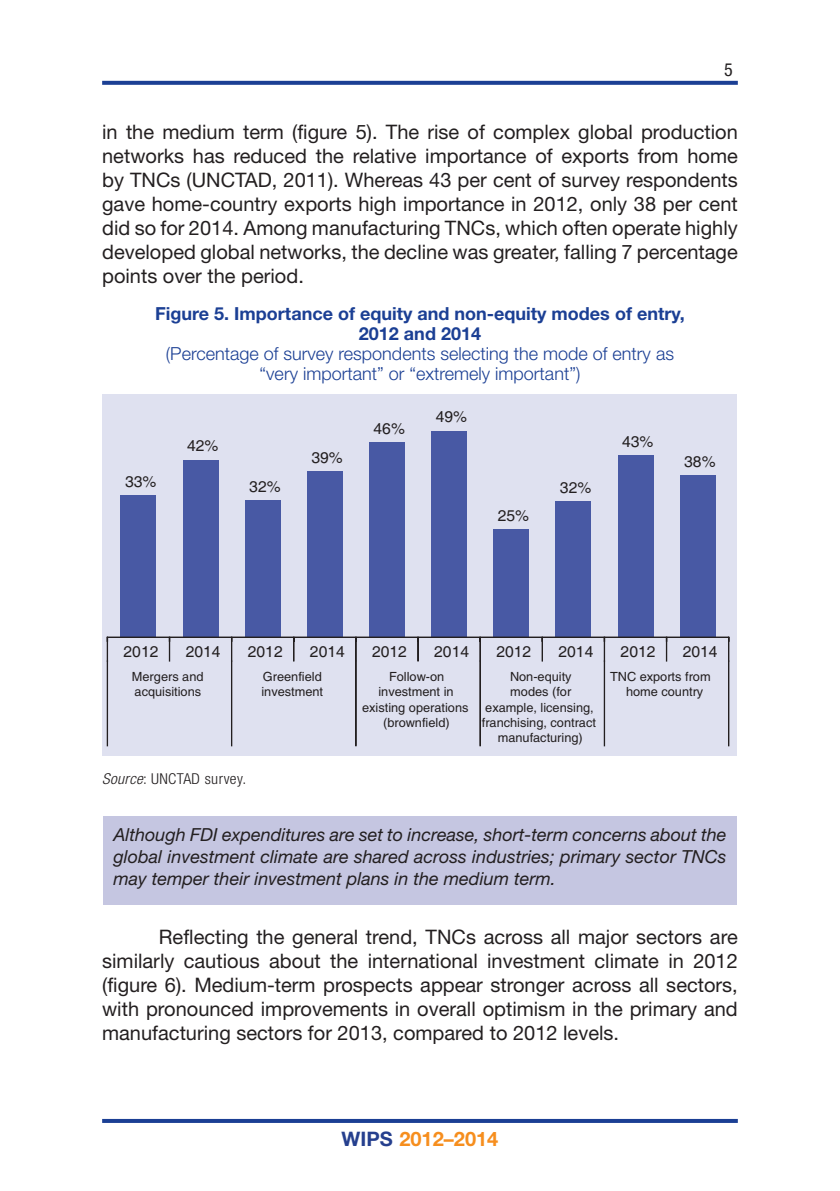
<style>
.page{position:relative;width:840px;height:1191px;background:#fff}
.page>*{position:absolute;margin:0;border:0;box-sizing:border-box;transform-origin:0 0}
.BODY_TEXT{font:20px/24px "Helvetica Neue LT Std";color:#231f20;text-align:justify}
.t1{font:700 20px "Helvetica Neue LT Std";color:#f68e1e}
.KEY_MESSAGE{font:italic 18px/22px "Helvetica Neue LT Std";color:#231f20;text-align:justify}
.TABLE_HEAD_1{font:300 18px "Helvetica Neue LT Std";color:#1b3f94}
.TABLE_HEAD{font:700 18px "Helvetica Neue LT Std";color:#1b3f94}
.t2{font:condensed 18px "Helvetica Neue LT Std";color:#231f20}
.t3{font:15.6px "Helvetica";color:#231f20}
.TABLE_SOURCE{font:300 condensed 15px "Helvetica Neue LT Std";letter-spacing:.025em;color:#231f20;scale:1.05 1}
.t4{font:12.6px/15.2px "Helvetica";color:#231f20}
.s1{font-style:italic}
.s2{color:#253f8e}
</style>
<div class="page">
<svg style="left:102px;top:81px;width:635px;height:4px;background:#254798"></svg>
<hr style="left:102px;top:1119px;width:635px;height:4px;background:#1b3f94">
<div style="left:103px;top:816px;width:633px;height:88px;background:#c5c6e1"></div>
<div style="left:102px;top:394px;width:634px;height:362px;background:#dfe1f0"></div>
<div style="left:121px;top:495px;width:35px;height:142px;background:#4859a4"></div>
<div style="left:183px;top:460px;width:35px;height:177px;background:#4859a4"></div>
<div style="left:245px;top:500px;width:35px;height:137px;background:#4859a4"></div>
<div style="left:307px;top:471px;width:35px;height:166px;background:#4859a4"></div>
<div style="left:369px;top:442px;width:35px;height:195px;background:#4859a4"></div>
<div style="left:431px;top:431px;width:35px;height:206px;background:#4859a4"></div>
<div style="left:493px;top:529px;width:35px;height:108px;background:#4859a4"></div>
<div style="left:555px;top:501px;width:35px;height:136px;background:#4859a4"></div>
<div style="left:617px;top:455px;width:35px;height:182px;background:#4859a4"></div>
<div style="left:679px;top:475px;width:36px;height:162px;background:#4859a4"></div>
<svg style="left:107px;top:637px;width:622px;height:24px"></svg>
<div style="left:107px;top:661px;width:1px;height:85px;border:1px solid #231f20"></div>
<div style="left:231px;top:661px;width:1px;height:85px;border:1px solid #231f20"></div>
<div style="left:355px;top:661px;width:1px;height:85px;border:1px solid #231f20"></div>
<div style="left:604px;top:661px;width:1px;height:85px;border:1px solid #231f20"></div>
<div style="left:728px;top:661px;width:1px;height:85px;border:1px solid #231f20"></div>
<p class="t2" style="left:723px;top:59px;width:10px">5</p>
<p class="BODY_TEXT" style="left:102px;top:120px;width:637px">in the medium term (figure 5). The rise of complex global production networks has reduced the relative importance of exports from home by TNCs (UNCTAD, 2011). Whereas 43 per cent of survey respondents gave home-country exports high importance in 2012, only 38 per cent did so for 2014. Among manufacturing TNCs, which often operate highly developed global networks, the decline was greater, falling 7 percentage points over the period.</p>
<p class="TABLE_HEAD" style="left:155px;top:302px;width:530px">Figure 5. Importance of equity and non-equity modes of entry,</p>
<p class="TABLE_HEAD" style="left:358px;top:322px;width:124px">2012 and 2014</p>
<p class="TABLE_HEAD_1" style="left:166px;top:343px;width:509px">(Percentage of survey respondents selecting the mode of entry as</p>
<p class="TABLE_HEAD_1" style="left:259px;top:363px;width:322px">“very important” or “extremely important”)</p>
<p class="t3" style="left:125px;top:475px;width:33px">33%</p>
<p class="t3" style="left:187px;top:439px;width:33px">42%</p>
<p class="t3" style="left:249px;top:480px;width:33px">32%</p>
<p class="t3" style="left:311px;top:451px;width:33px">39%</p>
<p class="t3" style="left:373px;top:422px;width:33px">46%</p>
<p class="t3" style="left:435px;top:410px;width:33px">49%</p>
<p class="t3" style="left:497px;top:509px;width:33px">25%</p>
<p class="t3" style="left:559px;top:481px;width:33px">32%</p>
<p class="t3" style="left:621px;top:435px;width:33px">43%</p>
<p class="t3" style="left:683px;top:455px;width:33px">38%</p>
<p class="t3" style="left:123px;top:646px;width:36px">2012</p>
<p class="t3" style="left:186px;top:646px;width:36px">2014</p>
<p class="t3" style="left:248px;top:646px;width:36px">2012</p>
<p class="t3" style="left:310px;top:646px;width:36px">2014</p>
<p class="t3" style="left:372px;top:646px;width:36px">2012</p>
<p class="t3" style="left:434px;top:646px;width:36px">2014</p>
<p class="t3" style="left:496px;top:646px;width:36px">2012</p>
<p class="t3" style="left:558px;top:646px;width:36px">2014</p>
<p class="t3" style="left:620px;top:646px;width:36px">2012</p>
<p class="t3" style="left:682px;top:646px;width:36px">2014</p>
<p class="t4" style="left:132px;top:670px;width:73px">Mergers and acquisitions</p>
<p class="t4" style="left:261px;top:670px;width:63px">Greenfield investment</p>
<p class="t4" style="left:362px;top:670px;width:108px;text-align:center">Follow-on investment in existing operations (brownfield)</p>
<p class="t4" style="left:481px;top:670px;width:115px;text-align:center">Non-equity<br>modes (for example, licensing, franchising, contract manufacturing)</p>
<p class="t4" style="left:625px;top:670px;width:86px;text-indent:-16px">TNC exports from home country</p>
<p class="TABLE_SOURCE" style="left:102px;top:770px;width:139px"><span class="s1">Source</span>: UNCTAD survey.</p>
<p class="KEY_MESSAGE" style="left:113px;top:823px;width:614px">Although FDI expenditures are set to increase, short-term concerns about the global investment climate are shared across industries; primary sector TNCs may temper their investment plans in the medium term.</p>
<p class="BODY_TEXT" style="left:102px;top:924px;width:637px;text-indent:57px">Reflecting the general trend, TNCs across all major sectors are similarly cautious about the international investment climate in 2012 (figure 6). Medium-term prospects appear stronger across all sectors, with pronounced improvements in overall optimism in the primary and manufacturing sectors for 2013, compared to 2012 levels.</p>
<p class="t1" style="left:341px;top:1126px;width:158px"><span class="s2">WIPS</span> 2012–2014</p>
</div>
